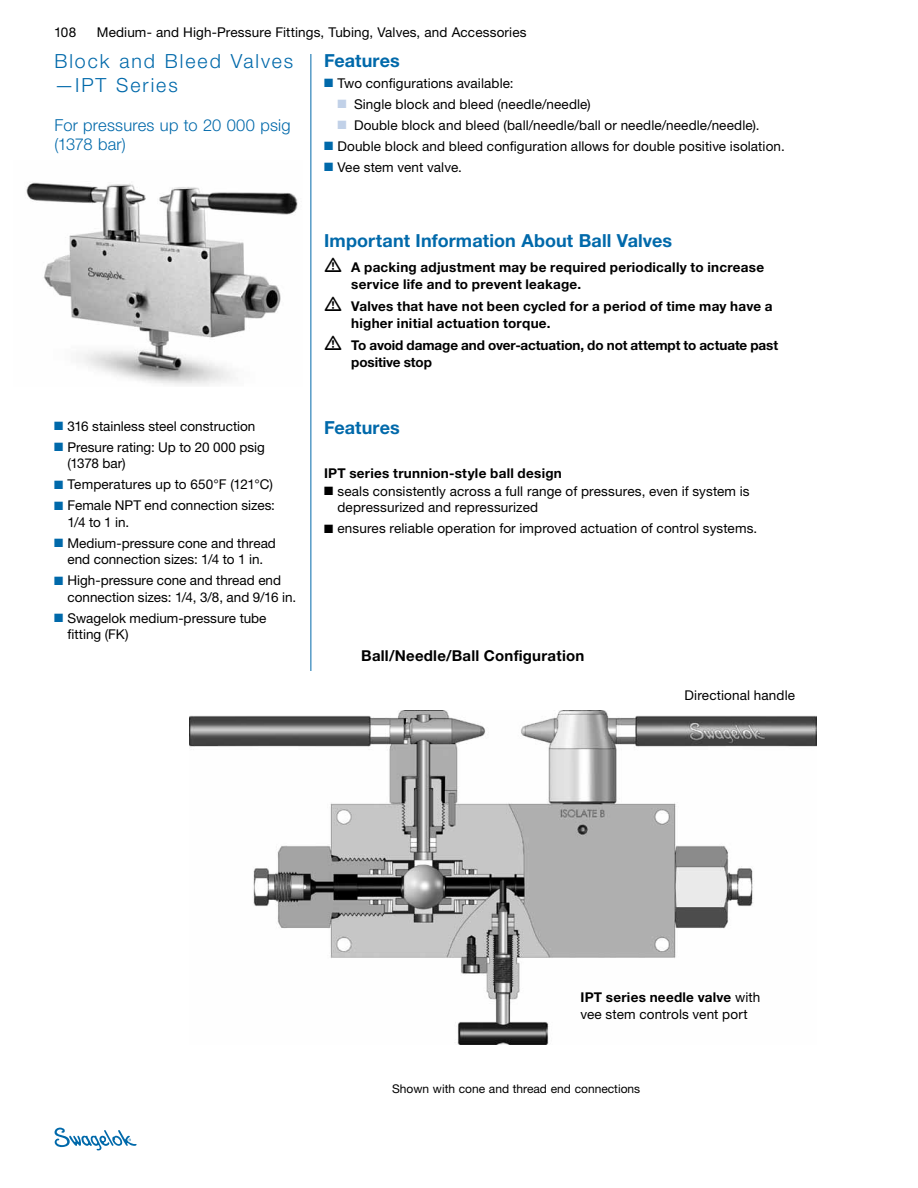
<style>
.page{position:relative;width:918px;height:1188px;background:#fff}
.page>*{position:absolute;margin:0;border:0;box-sizing:border-box;transform-origin:0 0}
.t1{font:300 19.5px/24px "Helvetica Neue LT Std";letter-spacing:.1em;color:#0069aa}
.t2{font:700 18px "Helvetica Neue LT Std";letter-spacing:.005em;color:#0069aa}
.t3{font:300 16.5px/19.5px "Helvetica Neue LT Std";letter-spacing:.01em;color:#0069aa}
.t4{font:700 15px "Helvetica Neue LT Std";letter-spacing:.015em;color:#000}
.t5{font:13.5px/16.5px "Helvetica Neue LT Std";letter-spacing:.005em;color:#000}
.t6{font:700 13.5px/16.5px "Helvetica Neue LT Std";letter-spacing:.015em;color:#000}
.t7{font:700 13.5px/16.5px "Helvetica Neue LT Std";letter-spacing:-.005em;color:#000}
.t8{font:12px "Helvetica Neue LT Std";color:#000}
.s1{color:#0069aa}
.s2{color:#c1d1e8}
.s3{font-weight:700}
</style>
<div class="page">
<img style="left:26px;top:182px;width:272px;height:203px">
<img style="left:189px;top:711px;width:627px;height:333px">
<hr style="left:310px;top:54px;width:1px;height:617px;background:#0069aa">
<svg style="left:55px;top:1128px;width:82px;height:22px"></svg>
<p class="t5" style="left:54px;top:23px;width:24px">108</p>
<p class="t5" style="left:97px;top:23px;width:431px">Medium- and High-Pressure Fittings, Tubing, Valves, and Accessories</p>
<h1 class="t1" style="left:54px;top:49px;width:240px">Block and Bleed Valves —IPT Series</h1>
<p class="t3" style="left:54px;top:115px;width:238px">For pressures up to 20 000 psig (1378 bar)</p>
<p class="t5" style="left:54px;top:418px;width:203px"><span class="s1">■</span> 316 stainless steel construction</p>
<p class="t5" style="left:68px;top:439px;width:199px;text-indent:-14px"><span class="s1">■</span> Presure rating: Up to 20 000 psig (1378 bar)</p>
<p class="t5" style="left:54px;top:476px;width:221px"><span class="s1">■</span> Temperatures up to 650°F (121°C)</p>
<p class="t5" style="left:68px;top:497px;width:209px;text-indent:-14px"><span class="s1">■</span> Female NPT end connection sizes:<br>1/4 to 1 in.</p>
<p class="t5" style="left:54px;top:535px;width:223px;text-align:center"><span class="s1">■</span> Medium-pressure cone and thread end connection sizes: 1/4 to 1 in.</p>
<p class="t5" style="left:68px;top:572px;width:230px;text-indent:-14px"><span class="s1">■</span> High-pressure cone and thread end connection sizes: 1/4, 3/8, and 9/16 in.</p>
<p class="t5" style="left:68px;top:610px;width:201px;text-indent:-14px"><span class="s1">■</span> Swagelok medium-pressure tube fitting (FK)</p>
<h2 class="t2" style="left:324px;top:49px;width:77px">Features</h2>
<p class="t5" style="left:324px;top:75px;width:191px"><span class="s1">■</span> Two configurations available:</p>
<p class="t5" style="left:338px;top:96px;width:255px"><span class="s2">■</span> Single block and bleed (needle/needle)</p>
<p class="t5" style="left:338px;top:117px;width:424px"><span class="s2">■</span> Double block and bleed (ball/needle/ball or needle/needle/needle).</p>
<p class="t5" style="left:324px;top:138px;width:462px"><span class="s1">■</span> Double block and bleed configuration allows for double positive isolation.</p>
<p class="t5" style="left:324px;top:159px;width:140px"><span class="s1">■</span> Vee stem vent valve.</p>
<h2 class="t2" style="left:324px;top:229px;width:349px">Important Information About Ball Valves</h2>
<p class="t6" style="left:351px;top:259px;width:414px">A packing adjustment may be required periodically to increase service life and to prevent leakage.</p>
<p class="t6" style="left:351px;top:298px;width:423px">Valves that have not been cycled for a period of time may have a higher initial actuation torque.</p>
<p class="t7" style="left:351px;top:337px;width:428px">To avoid damage and over-actuation, do not attempt to actuate past positive stop</p>
<h2 class="t2" style="left:324px;top:417px;width:77px">Features</h2>
<p class="t6" style="left:324px;top:465px;width:239px">IPT series trunnion-style ball design</p>
<p class="t5" style="left:338px;top:483px;width:414px;text-indent:-14px">■ seals consistently across a full range of pressures, even if system is depressurized and repressurized</p>
<p class="t5" style="left:324px;top:520px;width:435px">■ ensures reliable operation for improved actuation of control systems.</p>
<p class="t4" style="left:361px;top:646px;width:225px">Ball/Needle/Ball Configuration</p>
<p class="t5" style="left:685px;top:687px;width:112px">Directional handle</p>
<p class="t5" style="left:580px;top:989px;width:181px"><span class="s3">IPT series needle valve</span> with vee stem controls vent port</p>
<p class="t8" style="left:392px;top:1081px;width:250px">Shown with cone and thread end connections</p>
</div>
